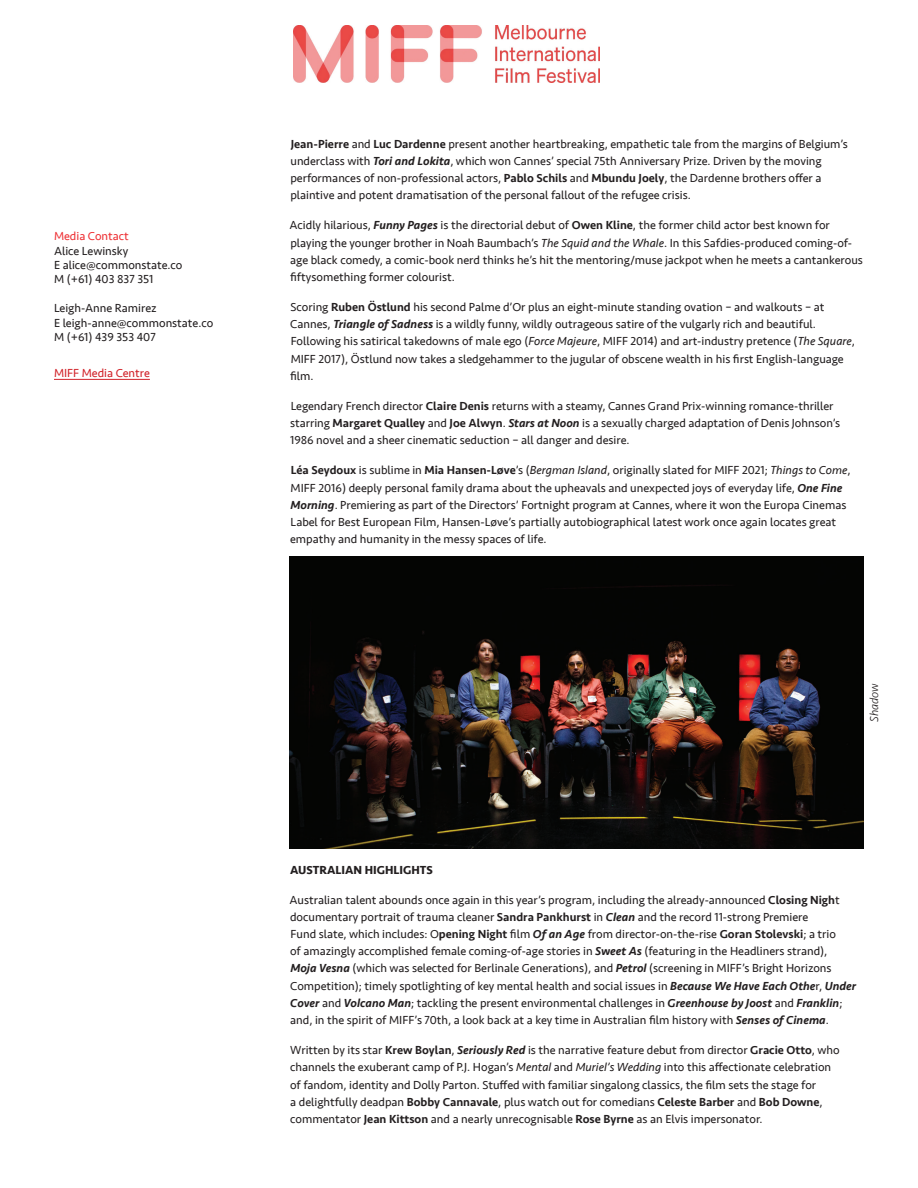
<style>
.page{position:relative;width:918px;height:1188px;background:#fff}
.page>*{position:absolute;margin:0;border:0;box-sizing:border-box;transform-origin:0 0}
.t1{font:12px/17.2px "Seravek";color:#231f20}
.t2{font:700 12px "Seravek";color:#231f20}
.t3{font:12px "Seravek";color:#d1232a}
.t4{font:12px "Seravek";color:#ee3337}
.t5{font:italic 300 12px "Seravek";color:#231f20}
.s1{font-weight:500}
.s2{font-weight:500;font-style:italic}
.s3{font-style:italic}
</style>
<div class="page">
<img style="left:294px;top:26px;width:305px;height:56px">
<hr style="left:54px;top:379px;width:96px;height:1px;background:#d1232a">
<img style="left:290px;top:557px;width:574px;height:291px">
<p class="t4" style="left:54px;top:227px;width:76px">Media Contact</p>
<p class="t1" style="left:54px;top:243px;width:130px;line-height:14.4px">Alice Lewinsky<br>E alice@commonstate.co<br>M (+61) 403 837 351</p>
<p class="t1" style="left:54px;top:301px;width:161px;line-height:14.4px">Leigh-Anne Ramirez<br>E leigh-anne@commonstate.co<br>M (+61) 439 353 407</p>
<p class="t3" style="left:54px;top:364px;width:97px">MIFF Media Centre</p>
<p class="t1" style="left:290px;top:135px;width:559px"><span class="s1">Jean-Pierre</span> and <span class="s1">Luc Dardenne</span> present another heartbreaking, empathetic tale from the margins of Belgium’s underclass with <span class="s2">Tori and Lokita</span>, which won Cannes’ special 75th Anniversary Prize. Driven by the moving performances of non-professional actors, <span class="s1">Pablo Schils</span> and <span class="s1">Mbundu Joely</span>, the Dardenne brothers offer a plaintive and potent dramatisation of the personal fallout of the refugee crisis.</p>
<p class="t1" style="left:290px;top:217px;width:575px">Acidly hilarious, <span class="s2">Funny Pages</span> is the directorial debut of <span class="s1">Owen Kline</span>, the former child actor best known for playing the younger brother in Noah Baumbach’s <span class="s3">The Squid and the Whale</span>. In this Safdies-produced coming-of&shy;age black comedy, a comic-book nerd thinks he’s hit the mentoring/muse jackpot when he meets a cantankerous fiftysomething former colourist.</p>
<p class="t1" style="left:290px;top:298px;width:566px">Scoring <span class="s1">Ruben Östlund</span> his second Palme d’Or plus an eight-minute standing ovation – and walkouts – at Cannes, <span class="s2">Triangle of Sadness</span> is a wildly funny, wildly outrageous satire of the vulgarly rich and beautiful.<br>Following his satirical takedowns of male ego (<span class="s3">Force Majeure</span>, MIFF 2014) and art-industry pretence (<span class="s3">The Square</span>, MIFF 2017), Östlund now takes a sledgehammer to the jugular of obscene wealth in his first English-language film.</p>
<p class="t1" style="left:290px;top:397px;width:552px">Legendary French director <span class="s1">Claire Denis</span> returns with a steamy, Cannes Grand Prix-winning romance-thriller starring <span class="s1">Margaret Qualley</span> and <span class="s1">Joe Alwyn</span>. <span class="s2">Stars at Noon</span> is a sexually charged adaptation of Denis Johnson’s<br>1986 novel and a sheer cinematic seduction – all danger and desire.</p>
<p class="t1" style="left:290px;top:462px;width:562px"><span class="s1">Léa Seydoux</span> is sublime in <span class="s1">Mia Hansen-Løve</span>’s (<span class="s3">Bergman Island</span>, originally slated for MIFF 2021; <span class="s3">Things to Come</span>, MIFF 2016) deeply personal family drama about the upheavals and unexpected joys of everyday life, <span class="s2">One Fine Morning</span>. Premiering as part of the Directors’ Fortnight program at Cannes, where it won the Europa Cinemas Label for Best European Film, Hansen-Løve’s partially autobiographical latest work once again locates great empathy and humanity in the messy spaces of life.</p>
<p class="t5" style="left:867px;top:722px;width:40px;rotate:-90deg">Shadow</p>
<p class="t2" style="left:290px;top:860px;width:144px">AUSTRALIAN HIGHLIGHTS</p>
<p class="t1" style="left:290px;top:891px;width:568px">Australian talent abounds once again in this year’s program, including the already-announced <span class="s1">Closing Nigh</span>t documentary portrait of trauma cleaner <span class="s1">Sandra Pankhurst</span> in <span class="s2">Clean</span> and the record 11-strong Premiere<br>Fund slate, which includes: O<span class="s1">pening Night</span> film <span class="s2">Of an Age</span> from director-on-the-rise <span class="s1">Goran Stolevski</span>; a trio<br>of amazingly accomplished female coming-of-age stories in <span class="s2">Sweet As</span> (featuring in the Headliners strand), <span class="s2">Moja Vesna</span> (which was selected for Berlinale Generations), and <span class="s2">Petrol</span> (screening in MIFF’s Bright Horizons Competition); timely spotlighting of key mental health and social issues in <span class="s2">Because We Have Each Othe</span>r, <span class="s2">Under Cover</span> and <span class="s2">Volcano Man</span>; tackling the present environmental challenges in <span class="s2">Greenhouse by Joost</span> and <span class="s2">Franklin</span>; and, in the spirit of MIFF’s 70th, a look back at a key time in Australian film history with <span class="s2">Senses of Cinema</span>.</p>
<p class="t1" style="left:290px;top:1042px;width:551px">Written by its star <span class="s1">Krew Boylan</span>, <span class="s2">Seriously Red</span> is the narrative feature debut from director <span class="s1">Gracie Otto</span>, who channels the exuberant camp of P.J. Hogan’s <span class="s3">Mental</span> and <span class="s3">Muriel’s Wedding</span> into this affectionate celebration of fandom, identity and Dolly Parton. Stuffed with familiar singalong classics, the film sets the stage for<br>a delightfully deadpan <span class="s1">Bobby Cannavale</span>, plus watch out for comedians <span class="s1">Celeste Barber</span> and <span class="s1">Bob Downe</span>, commentator <span class="s1">Jean Kittson</span> and a nearly unrecognisable <span class="s1">Rose Byrne</span> as an Elvis impersonator.</p>
</div>
